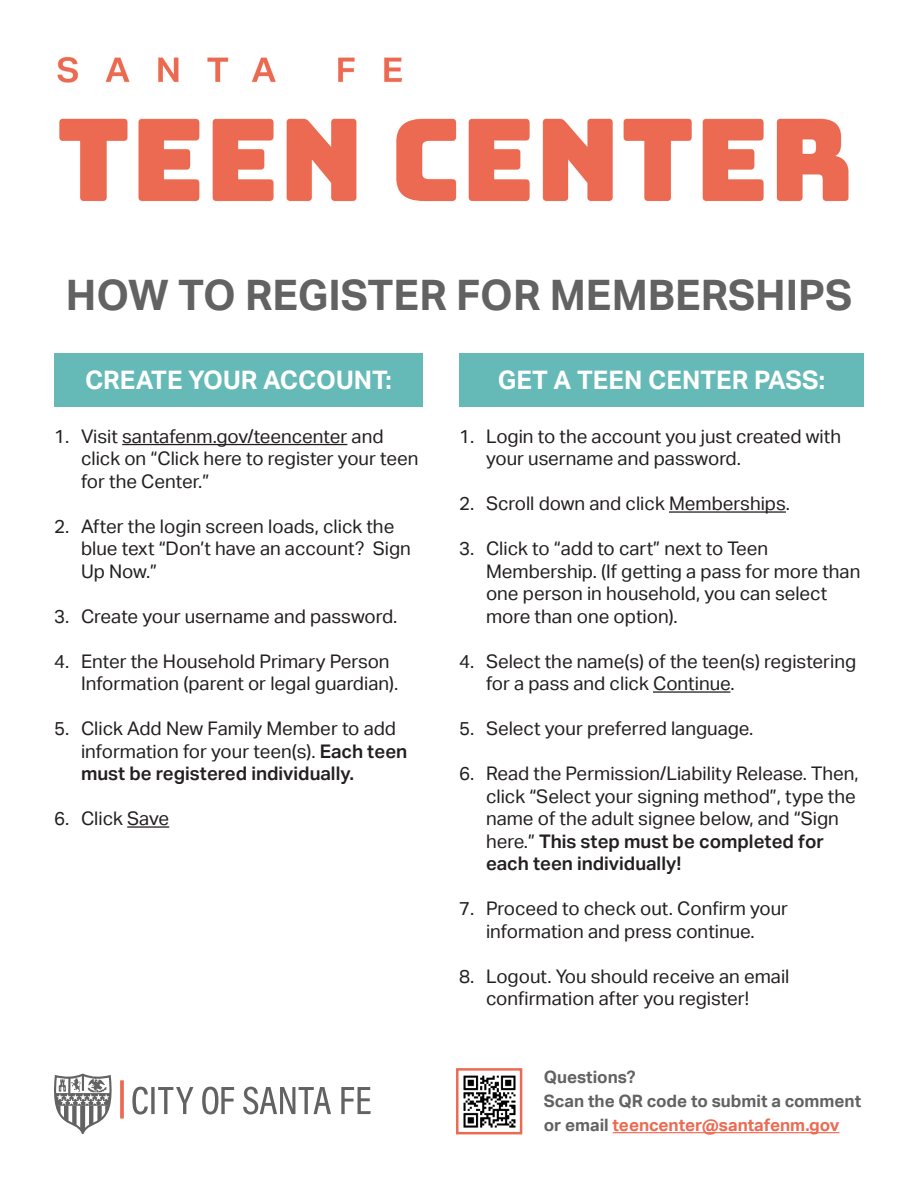
<style>
.page{position:relative;width:918px;height:1188px;background:#fff}
.page>*{position:absolute;margin:0;border:0;box-sizing:border-box;transform-origin:0 0}
.t1{font:700 42px "Aktiv Grotesk";color:#626262}
.t2{font:700 25.5px "Aktiv Grotesk";color:#fff}
.t3{font:18.75px/22.5px "Aktiv Grotesk";color:#231f20}
.t4{font:700 17.1px/24.2px "Aktiv Grotesk";color:#626262}
.s1{font-weight:600}
.s2{color:#ec6a52}
</style>
<div class="page">
<div style="left:54px;top:353px;width:369px;height:54px;background:#65bab7"></div>
<img style="left:57px;top:56px;width:792px;height:146px">
<svg style="left:132px;top:1087px;width:239px;height:28px"></svg>
<svg style="left:54px;top:1073px;width:58px;height:61px"></svg>
<svg style="left:120px;top:1080px;width:4px;height:39px"></svg>
<hr style="left:122px;top:444px;width:225px;height:1px;background:#231f20">
<hr style="left:127px;top:826px;width:42px;height:2px;background:#231f20">
<hr style="left:669px;top:511px;width:117px;height:2px;background:#231f20">
<hr style="left:653px;top:691px;width:77px;height:2px;background:#231f20">
<div style="left:459px;top:353px;width:405px;height:54px;background:#65bab7"></div>
<hr style="left:613px;top:1132px;width:226px;height:1px;background:#ec6a52">
<img style="left:463px;top:1075px;width:53px;height:53px">
<div style="left:456px;top:1068px;width:66px;height:66px;border:2px solid #ec6a52"></div>
<p class="t1" style="left:66px;top:271px;width:788px">HOW TO REGISTER FOR MEMBERSHIPS</p>
<p class="t2" style="left:85px;top:365px;width:308px">CREATE YOUR ACCOUNT:</p>
<p class="t2" style="left:498px;top:365px;width:329px">GET A TEEN CENTER PASS:</p>
<p class="t3" style="left:81px;top:425px;width:339px;text-indent:-27px">1. Visit santafenm.gov/teencenter and click on “Click here to register your teen for the Center.”</p>
<p class="t3" style="left:81px;top:515px;width:331px;text-indent:-27px">2. After the login screen loads, click the blue text “Don’t have an account? Sign<br>Up Now.”</p>
<p class="t3" style="left:54px;top:605px;width:345px">3. Create your username and password.</p>
<p class="t3" style="left:81px;top:650px;width:319px;text-indent:-27px">4. Enter the Household Primary Person<br>Information (parent or legal guardian).</p>
<p class="t3" style="left:81px;top:717px;width:328px;text-indent:-27px">5. Click Add New Family Member to add information for your teen(s). <span class="s1">Each teen must be registered individually.</span></p>
<p class="t3" style="left:54px;top:807px;width:117px">6. Click Save</p>
<p class="t3" style="left:486px;top:425px;width:357px;text-indent:-27px">1. Login to the account you just created with your username and password.</p>
<p class="t3" style="left:459px;top:492px;width:333px">2. Scroll down and click Memberships.</p>
<p class="t3" style="left:486px;top:537px;width:376px;text-indent:-27px">3. Click to “add to cart” next to Teen Membership. (If getting a pass for more than one person in household, you can select more than one option).</p>
<p class="t3" style="left:486px;top:650px;width:372px;text-indent:-27px">4. Select the name(s) of the teen(s) registering for a pass and click Continue.</p>
<p class="t3" style="left:459px;top:717px;width:296px">5. Select your preferred language.</p>
<p class="t3" style="left:486px;top:762px;width:374px;text-indent:-27px">6. Read the Permission/Liability Release. Then, click “Select your signing method”, type the name of the adult signee below, and “Sign here.” <span class="s1">This step must be completed for each teen individually!</span></p>
<p class="t3" style="left:459px;top:897px;width:331px;text-align:center">7. Proceed to check out. Confirm your information and press continue.</p>
<p class="t3" style="left:486px;top:965px;width:305px;text-indent:-27px">8. Logout. You should receive an email confirmation after you register!</p>
<p class="t4" style="left:544px;top:1065px;width:93px">Questions?</p>
<p class="t4" style="left:544px;top:1089px;width:319px">Scan the QR code to submit a comment or email <span class="s2">teencenter@santafenm.gov</span></p>
</div>
